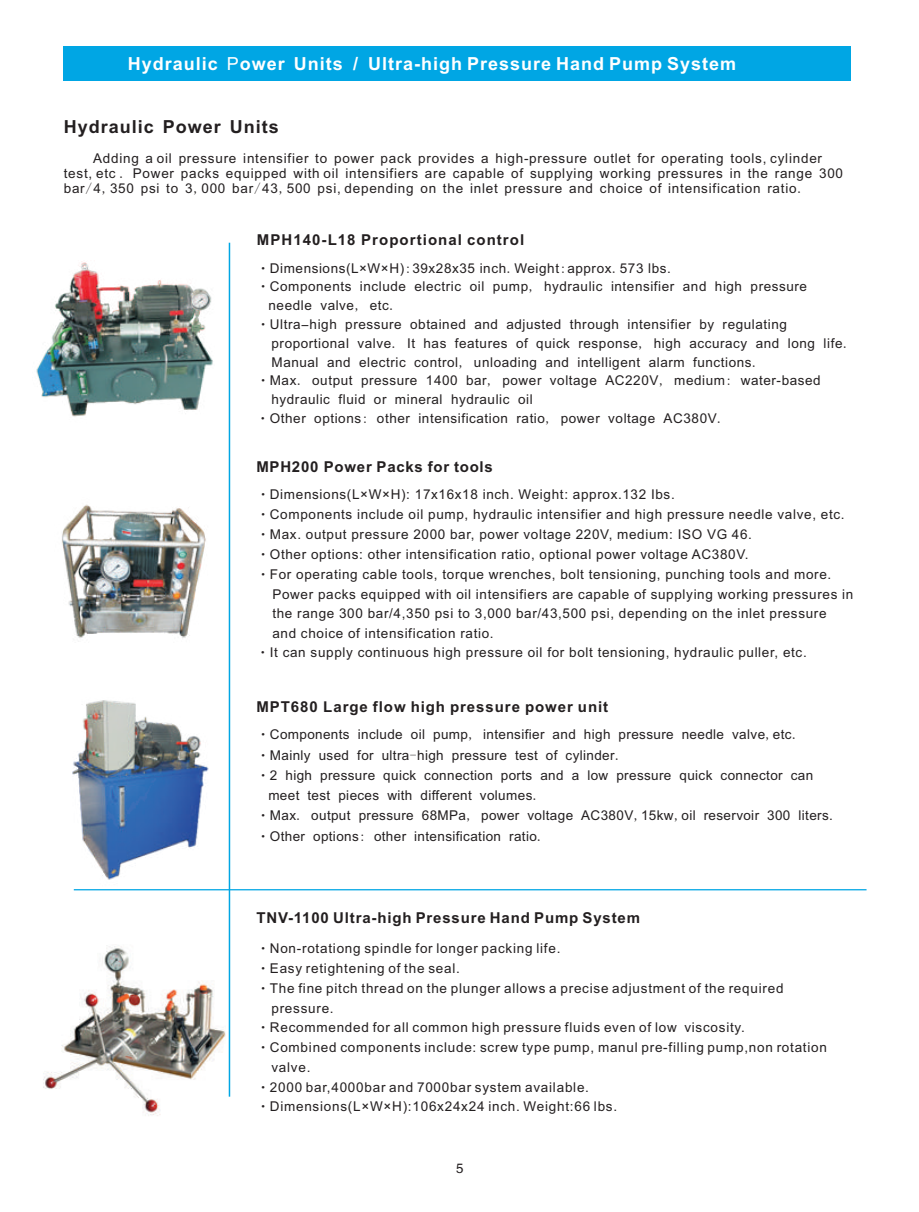
<style>
.page{position:relative;width:919px;height:1212px;background:#fff}
.page>*{position:absolute;margin:0;border:0;box-sizing:border-box;transform-origin:0 0}
.t1{font:700 18px "Arial";letter-spacing:.055em;color:#fff}
.t2{font:700 18px "Arial";letter-spacing:.055em;color:#231f20}
.t3{font:700 15px "Arial";letter-spacing:.06em;color:#231f20}
.t4{font:13.5px/15.1px "Arial";letter-spacing:.05em;color:#231f20}
.t5{font:13.5px "Arial";letter-spacing:.025em;color:#231f20}
.t6{font:13.5px "FZHTJW GB1 0";color:#231f20}
.s1{font-weight:400}
.s2{font-family:"Sim Sun"}
.s3{font-family:"FZHTJW GB1 0"}
</style>
<div class="page">
<div style="left:64px;top:47px;width:786px;height:34px;background:#00a6e4"></div>
<img style="left:62px;top:504px;width:144px;height:134px">
<img style="left:36px;top:261px;width:177px;height:156px">
<img style="left:72px;top:688px;width:193px;height:204px">
<img style="left:43px;top:946px;width:183px;height:170px">
<hr style="left:229px;top:243px;width:1px;height:853px;background:#00a6e4">
<hr style="left:74px;top:889px;width:792px;height:1px;background:#00a6e4">
<h1 class="t1" style="left:128px;top:57px;width:610px">Hydraulic <span class="s1">P</span>ower Units / Ultra-high Pressure Hand Pump System</h1>
<h1 class="t2" style="left:64px;top:120px;width:217px">Hydraulic Power Units</h1>
<p class="t4" style="left:64px;top:152px;width:780px;text-indent:29px">Adding a oil pressure intensifier to power pack provides a high-pressure outlet for operating tools, cylinder test, etc <span class="s2">.</span> Power packs equipped with oil intensifiers are capable of supplying working pressures in the range 300 bar<span class="s2">/</span>4<span class="s2">,</span>350 psi to 3<span class="s2">,</span>000 bar<span class="s2">/</span>43<span class="s2">,</span>500 psi, depending on the inlet pressure and choice of intensification ratio<span class="s2">.</span></p>
<p class="t3" style="left:257px;top:234px;width:269px">MPH140-L18 Proportional control</p>
<p class="t4" style="left:256px;top:261px;width:416px"><span class="s3">·</span>Dimensions<span class="s3">(</span>L×W×H)<span class="s2">:</span>39x28x35 inch<span class="s2">.</span>Weight<span class="s2">:</span>approx<span class="s2">.</span>573 lbs.</p>
<p class="t4" style="left:256px;top:280px;width:552px"><span class="s3">·</span>Components include electric oil pump<span class="s2">,</span> hydraulic intensifier and high pressure</p>
<p class="t4" style="left:268px;top:299px;width:129px">needle valve<span class="s2">,</span> etc<span class="s2">.</span></p>
<p class="t4" style="left:256px;top:318px;width:532px"><span class="s3">·</span>Ultra<span class="s3">-</span>high pressure obtained and adjusted through intensifier by regulating</p>
<p class="t4" style="left:271px;top:337px;width:579px">proportional valve<span class="s2">.</span> It has features of quick response<span class="s2">,</span> high accuracy and long life<span class="s2">.</span></p>
<p class="t4" style="left:271px;top:355px;width:489px">Manual and electric control<span class="s2">,</span> unloading and intelligent alarm functions<span class="s2">.</span></p>
<p class="t4" style="left:256px;top:374px;width:566px"><span class="s3">·</span>Max<span class="s2">.</span> output pressure 1400 bar<span class="s2">,</span> power voltage AC220V<span class="s2">,</span> medium<span class="s2">:</span> water-based</p>
<p class="t4" style="left:271px;top:393px;width:262px">hydraulic fluid or mineral hydraulic oil</p>
<p class="t4" style="left:256px;top:412px;width:469px"><span class="s3">·</span>Other options<span class="s2">:</span> other intensification ratio<span class="s2">,</span> power voltage AC380V<span class="s2">.</span></p>
<p class="t3" style="left:256px;top:461px;width:238px">MPH200 Power Packs for tools</p>
<p class="t4" style="left:256px;top:488px;width:420px"><span class="s3">·</span>Dimensions(L×W×H): 17x16x18 inch. Weight: approx.132 Ibs.</p>
<p class="t4" style="left:256px;top:508px;width:589px"><span class="s3">·</span>Components include oil pump, hydraulic intensifier and high pressure needle valve, etc.</p>
<p class="t4" style="left:256px;top:528px;width:497px"><span class="s3">·</span>Max. output pressure 2000 bar, power voltage 220V, medium: ISO VG 46.</p>
<p class="t4" style="left:256px;top:548px;width:493px"><span class="s3">·</span>Other options: other intensification ratio, optional power voltage AC380V.</p>
<p class="t4" style="left:256px;top:568px;width:576px"><span class="s3">·</span>For operating cable tools, torque wrenches, bolt tensioning, punching tools and more.</p>
<p class="t4" style="left:272px;top:587px;width:582px">Power packs equipped with oil intensifiers are capable of supplying working pressures in</p>
<p class="t4" style="left:272px;top:607px;width:555px">the range 300 bar/4,350 psi to 3,000 bar/43,500 psi, depending on the inlet pressure</p>
<p class="t4" style="left:272px;top:627px;width:223px">and choice of intensification ratio.</p>
<p class="t4" style="left:256px;top:646px;width:552px"><span class="s3">·</span>It can supply continuous high pressure oil for bolt tensioning, hydraulic puller, etc.</p>
<p class="t3" style="left:256px;top:701px;width:353px">MPT680 Large flow high pressure power unit</p>
<p class="t5" style="left:256px;top:729px;width:544px"><span class="s3">·</span>Components include oil pump<span class="s2">,</span> intensifier and high pressure needle valve<span class="s2">,</span>etc<span class="s2">.</span></p>
<p class="t5" style="left:256px;top:750px;width:367px"><span class="s3">·</span>Mainly used for ultra<span class="s2">-</span>high pressure test of cylinder<span class="s2">.</span></p>
<p class="t5" style="left:256px;top:770px;width:558px"><span class="s3">·</span>2 high pressure quick connection ports and a low pressure quick connector can</p>
<p class="t5" style="left:268px;top:790px;width:273px">meet test pieces with different volumes<span class="s2">.</span></p>
<p class="t5" style="left:256px;top:811px;width:578px"><span class="s3">·</span>Max<span class="s2">.</span> output pressure 68MPa<span class="s2">,</span> power voltage AC380V<span class="s2">,</span>15kw<span class="s2">,</span>oil reservoir 300 liters.</p>
<p class="t5" style="left:256px;top:831px;width:289px"><span class="s3">·</span>Other options<span class="s2">:</span> other intensification ratio<span class="s2">.</span></p>
<p class="t3" style="left:256px;top:912px;width:385px">TNV-1100 Ultra-high Pressure Hand Pump System</p>
<p class="t4" style="left:256px;top:942px;width:305px"><span class="s3">·</span>Non-rotationg spindle for longer packing life.</p>
<p class="t4" style="left:256px;top:962px;width:205px"><span class="s3">·</span>Easy retightening of the seal.</p>
<p class="t4" style="left:256px;top:982px;width:528px"><span class="s3">·</span>The fine pitch thread on the plunger allows a precise adjustment of the required</p>
<p class="t4" style="left:271px;top:1001px;width:64px">pressure.</p>
<p class="t4" style="left:256px;top:1021px;width:490px"><span class="s3">·</span>Recommended for all common high pressure fluids even of low viscosity.</p>
<p class="t4" style="left:256px;top:1041px;width:572px"><span class="s3">·</span>Combined components include: screw type pump, manul pre-filling pump,non rotation</p>
<p class="t4" style="left:271px;top:1061px;width:41px">valve.</p>
<p class="t4" style="left:256px;top:1080px;width:334px"><span class="s3">·</span>2000 bar,4000bar and 7000bar system available.</p>
<p class="t4" style="left:256px;top:1100px;width:362px"><span class="s3">·</span>Dimensions(L×W×H):106x24x24 inch. Weight:66 lbs.</p>
<p class="t6" style="left:456px;top:1161px;width:9px">5</p>
</div>
